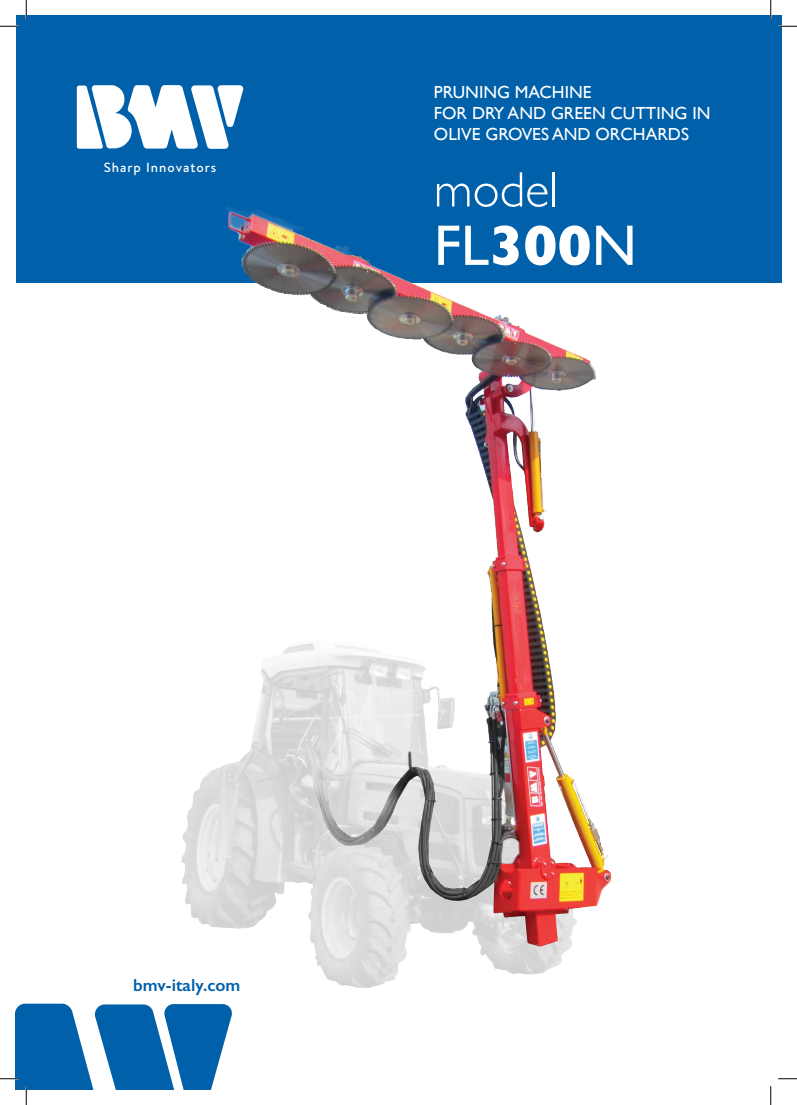
<style>
.page{position:relative;width:797px;height:1105px;background:#fff}
.page>*{position:absolute;margin:0;border:0;box-sizing:border-box;transform-origin:0 0}
.t1{font:57.5px "Gill Sans";color:#fff}
.t2{font:300 50px "Gill Sans";color:#fff}
.t3{font:17.5px "Gill Sans";color:#fff}
.t4{font:600 17.5px "Gill Sans";color:#0060aa}
.t5{font:500 13.25px "Brandon Text";letter-spacing:.075em;color:#fff}
.s1{font-weight:700}
</style>
<div class="page">
<div style="left:16px;top:16px;width:765px;height:267px;background:#0060aa"></div>
<svg style="left:77px;top:85px;width:167px;height:64px"></svg>
<img style="left:143px;top:184px;width:501px;height:804px">
<svg style="left:0;top:25px;width:19px;height:2px"></svg>
<svg style="left:778px;top:25px;width:19px;height:2px"></svg>
<svg style="left:778px;top:1078px;width:19px;height:1px"></svg>
<svg style="left:25px;top:0;width:2px;height:19px"></svg>
<svg style="left:0;top:1004px;width:232px;height:101px"></svg>
<svg style="left:770px;top:0;width:1px;height:19px"></svg>
<svg style="left:770px;top:1086px;width:1px;height:19px"></svg>
<p class="t5" style="left:104px;top:158px;width:114px">Sharp Innovators</p>
<p class="t3" style="left:434px;top:82px;width:159px">PRUNING MACHINE</p>
<p class="t3" style="left:434px;top:103px;width:278px">FOR DRY AND GREEN CUTTING IN</p>
<p class="t3" style="left:434px;top:124px;width:256px">OLIVE GROVES AND ORCHARDS</p>
<p class="t2" style="left:434px;top:151px;width:126px">model</p>
<p class="t1" style="left:434px;top:212px;width:204px">FL<span class="s1">300</span>N</p>
<p class="t4" style="left:133px;top:974px;width:108px">bmv-italy.com</p>
</div>
